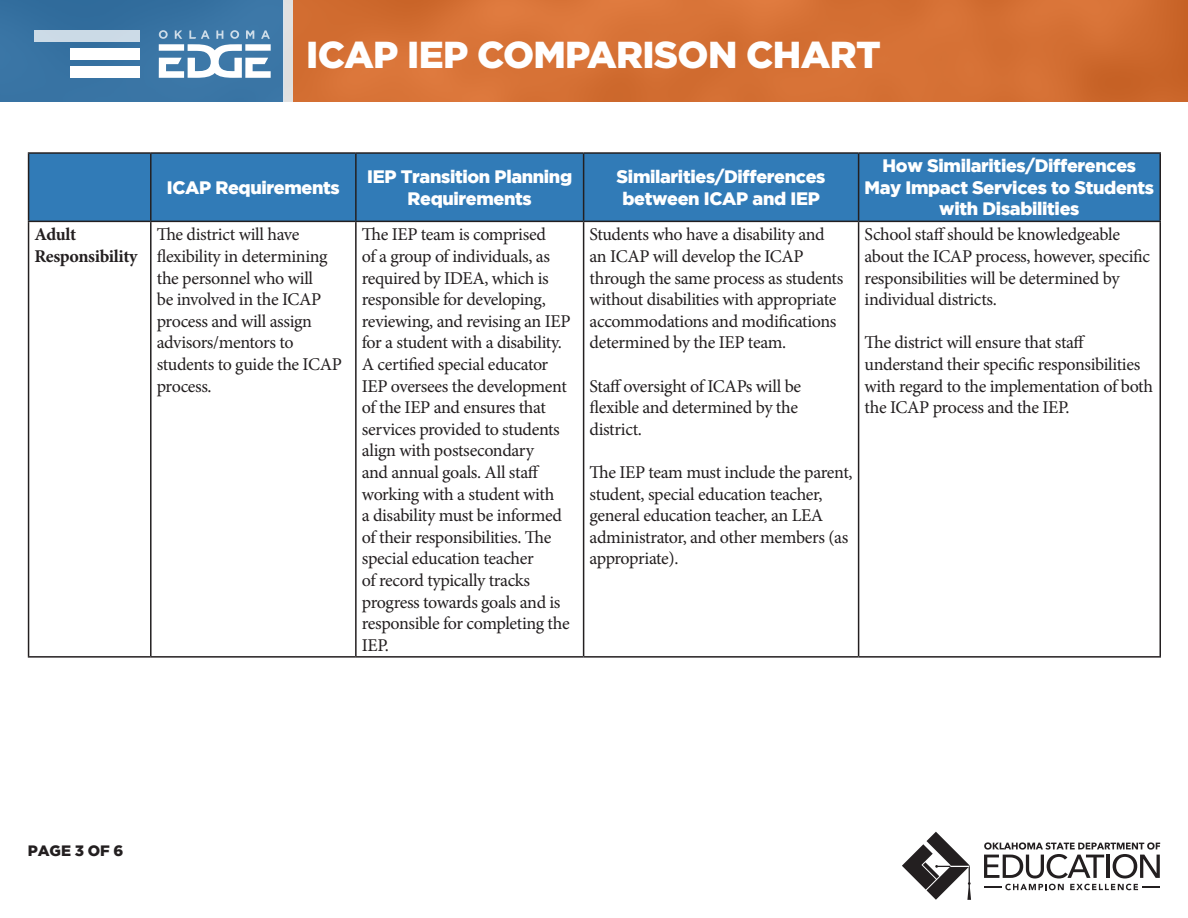
<style>
.page{position:relative;width:1188px;height:918px;background:#fff}
.page>*{position:absolute;margin:0;border:0;box-sizing:border-box;transform-origin:0 0}
.t1{font:900 37.5px "Gotham";letter-spacing:-.02em;color:#fff}
.t2{font:18px/21.6px "Minion Pro";letter-spacing:-.02em;color:#231f20}
.t3{font:900 18px/21.6px "Gotham";letter-spacing:-.02em;color:#fff;text-align:center}
.t4{font:700 18px/21.6px "Minion Pro";letter-spacing:-.025em;color:#231f20}
.t5{font:900 15px "Gotham";letter-spacing:-.005em;color:#231f20}
</style>
<div class="page">
<div style="left:293px;top:0;width:895px;height:102px;background:#d67135"></div>
<div style="left:0;top:0;width:283px;height:102px;background:#3874a4"></div>
<div style="left:283px;top:0;width:10px;height:102px;background:#e0e0e0"></div>
<div style="left:34px;top:30px;width:105px;height:11px;background:#cbdae6"></div>
<div style="left:70px;top:48px;width:69px;height:12px;background:#fff"></div>
<div style="left:70px;top:67px;width:69px;height:11px;background:#fff"></div>
<svg style="left:159px;top:30px;width:112px;height:48px"></svg>
<svg style="left:984px;top:842px;width:176px;height:36px"></svg>
<svg style="left:1070px;top:884px;width:90px;height:6px"></svg>
<svg style="left:984px;top:884px;width:80px;height:6px"></svg>
<svg style="left:902px;top:832px;width:69px;height:68px"></svg>
<div style="left:29px;top:154px;width:1131px;height:67px;background:#317bb7"></div>
<hr style="left:28px;top:152px;width:123px;height:2px;background:#231f20">
<hr style="left:28px;top:154px;width:1px;height:67px;background:#231f20">
<hr style="left:151px;top:152px;width:205px;height:2px;background:#231f20">
<hr style="left:150px;top:154px;width:2px;height:67px;background:#231f20">
<hr style="left:356px;top:152px;width:228px;height:2px;background:#231f20">
<hr style="left:355px;top:154px;width:2px;height:67px;background:#231f20">
<hr style="left:584px;top:152px;width:275px;height:2px;background:#231f20">
<hr style="left:583px;top:154px;width:1px;height:67px;background:#231f20">
<hr style="left:859px;top:152px;width:302px;height:2px;background:#231f20">
<hr style="left:858px;top:154px;width:1px;height:67px;background:#231f20">
<hr style="left:1160px;top:154px;width:1px;height:67px;background:#231f20">
<hr style="left:28px;top:221px;width:123px;height:1px;background:#231f20">
<hr style="left:28px;top:222px;width:1px;height:434px;background:#231f20">
<hr style="left:151px;top:221px;width:205px;height:1px;background:#231f20">
<hr style="left:150px;top:222px;width:2px;height:434px;background:#231f20">
<hr style="left:356px;top:221px;width:228px;height:1px;background:#231f20">
<hr style="left:355px;top:222px;width:2px;height:434px;background:#231f20">
<hr style="left:584px;top:221px;width:275px;height:1px;background:#231f20">
<hr style="left:583px;top:222px;width:1px;height:434px;background:#231f20">
<hr style="left:859px;top:221px;width:302px;height:1px;background:#231f20">
<hr style="left:858px;top:222px;width:1px;height:434px;background:#231f20">
<hr style="left:1160px;top:222px;width:1px;height:434px;background:#231f20">
<hr style="left:28px;top:656px;width:123px;height:2px;background:#231f20">
<hr style="left:151px;top:656px;width:205px;height:2px;background:#231f20">
<hr style="left:356px;top:656px;width:228px;height:2px;background:#231f20">
<hr style="left:584px;top:656px;width:275px;height:2px;background:#231f20">
<hr style="left:859px;top:656px;width:302px;height:2px;background:#231f20">
<h1 class="t1" style="left:306px;top:33px;width:576px">ICAP IEP COMPARISON CHART</h1>
<p class="t3" style="left:167px;top:176px;width:174px">ICAP Requirements</p>
<p class="t3" style="left:367px;top:165px;width:206px">IEP Transition Planning<br>Requirements</p>
<p class="t3" style="left:617px;top:165px;width:210px">Similarities/Differences between ICAP and IEP</p>
<p class="t3" style="left:865px;top:155px;width:291px">How Similarities/Differences<br>May Impact Services to Students with Disabilities</p>
<p class="t4" style="left:35px;top:224px;width:104px">Adult<br>Responsibility</p>
<p class="t2" style="left:157px;top:224px;width:187px">The district will have flexibility in determining the personnel who will<br>be involved in the ICAP process and will assign advisors/mentors to students to guide the ICAP process.</p>
<p class="t2" style="left:362px;top:224px;width:210px">The IEP team is comprised<br>of a group of individuals, as required by IDEA, which is responsible for developing, reviewing, and revising an IEP for a student with a disability.<br>A certified special educator<br>IEP oversees the development of the IEP and ensures that services provided to students align with postsecondary<br>and annual goals. All staff working with a student with<br>a disability must be informed of their responsibilities. The special education teacher<br>of record typically tracks progress towards goals and is responsible for completing the<br>IEP.</p>
<p class="t2" style="left:590px;top:224px;width:255px">Students who have a disability and an ICAP will develop the ICAP through the same process as students without disabilities with appropriate accommodations and modifications determined by the IEP team.</p>
<p class="t2" style="left:590px;top:375px;width:213px">Staff oversight of ICAPs will be flexible and determined by the district.</p>
<p class="t2" style="left:590px;top:462px;width:264px">The IEP team must include the parent, student, special education teacher, general education teacher, an LEA administrator, and other members (as appropriate).</p>
<p class="t2" style="left:865px;top:224px;width:287px">School staff should be knowledgeable about the ICAP process, however, specific responsibilities will be determined by individual districts.</p>
<p class="t2" style="left:865px;top:332px;width:290px">The district will ensure that staff understand their specific responsibilities with regard to the implementation of both the ICAP process and the IEP.</p>
<p class="t5" style="left:28px;top:842px;width:97px">PAGE 3 OF 6</p>
</div>
